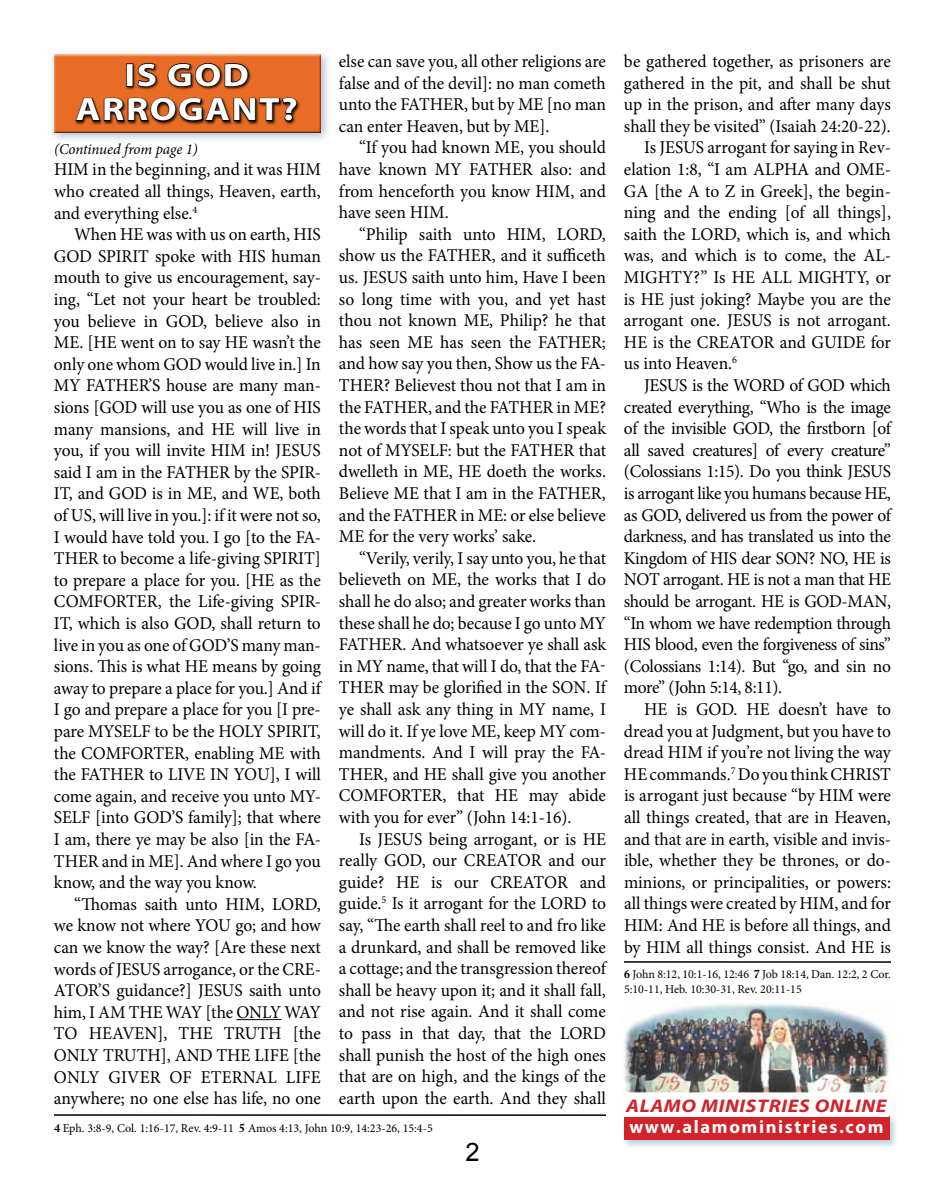
<style>
.page{position:relative;width:945px;height:1188px;background:#fff}
.page>*{position:absolute;margin:0;border:0;box-sizing:border-box;transform-origin:0 0}
.t1{font:700 32.4px/34.5px "Myriad Pro";letter-spacing:.045em;color:#fff;text-align:center;scale:1.16 1}
.t2{font:25.5px "Arial";color:#000}
.t3{font:700 18.3px "Myriad Pro";letter-spacing:.09em;color:#fff}
.t4{font:italic 700 18.3px "Myriad Pro";letter-spacing:.03em;color:#d2232a;scale:1.13 1}
.t5{font:18px/21.6px "Minion Pro";letter-spacing:-.005em;color:#000;text-align:justify}
.t6{font:18px "Minion Pro";letter-spacing:-.025em;color:#000}
.t7{font:italic 15px "Minion Pro";letter-spacing:-.01em;color:#000}
.t8{font:12px/14.4px "Minion Pro";color:#000}
.s1{font-family:"Adobe Caslon Pro";font-weight:700}
</style>
<div class="page">
<hr style="left:236px;top:1019px;width:45px;height:1px;background:#000">
<img style="left:623px;top:1003px;width:268px;height:89px">
<div style="left:622px;top:1115px;width:276px;height:34px;background:#33719f;opacity:.3"></div>
<div style="left:624px;top:1117px;width:266px;height:23px;background:#d2232a"></div>
<div style="left:624px;top:1098px;width:265px;height:19px;background:#fff"></div>
<hr style="left:54px;top:1114px;width:552px;height:2px;background:#000">
<div style="left:48px;top:49px;width:284px;height:95px;background:#25408f;opacity:.33"></div>
<div style="left:53px;top:51px;width:269px;height:82px;background:#f6f7fa"></div>
<div style="left:53px;top:53px;width:269px;height:80px;background:#000;opacity:.75"></div>
<div style="left:74px;top:62px;width:227px;height:63px;background:#000;opacity:.8"></div>
<svg style="left:74px;top:62px;width:224px;height:61px"></svg>
<hr style="left:624px;top:961px;width:267px;height:2px;background:#000">
<h1 class="t1" style="left:76px;top:57px;width:193px">IS GOD<br>ARROGANT?</h1>
<p class="t7" style="left:54px;top:139px;width:145px">(Continued from page 1)</p>
<p class="t5" style="left:54px;top:159px;width:268px">HIM in the beginning, and it was HIM who created all things, Heaven, earth, and everything else.<sup>4</sup></p>
<p class="t5" style="left:54px;top:224px;width:268px;text-align:left;text-indent:20px">When HE was with us on earth, HIS GOD SPIRIT spoke with HIS human mouth to give us encouragement, say&shy;ing, “Let not your heart be troubled: you believe in GOD, believe also in ME. [HE went on to say he wasn’t the only one whom GOD would live in.] In MY FATHER’S house are many man&shy;sions [GOD will use you as one of HIS many mansions, and HE will live in you, if you will invite HIM in! Jesus said I am in the FATHER by the SPIR-IT, and GOD is in me, and WE, both of us , will live in you.]: if it were not so, I would have told you. I go [to the FA-THER to become a life-giving SPIRIT] to prepare a place for you. [HE as the COMFORTER, the Life-giving SPIR-IT, which is also GOD, shall return to live in you as one of GOD’S many man&shy;sions. This is what HE means by going away to prepare a place for you.] And if I go and prepare a place for you [I pre&shy;pare MYSELF to be the HOLY SPIRIT, the COMFORTER, enabling ME with the FATHER to LIVE IN YOU], I will come again, and receive you unto MY-SELF [into GOD’S family]; that where I am, there ye may be also [in the FA-THER and in ME]. And where I go you know, and the way you know.</p>
<p class="t5" style="left:54px;top:893px;width:268px;text-indent:20px">“Thomas saith unto HIM, LORD, we know not where YOU go; and how can we know the way? [Are these next words of JESUS arrogance, or the CRE-ATOR’S guidance?] JESUS saith unto him, I AM THE WAY [the ONLY WAY TO HEAVEN], THE TRUTH [the ONLY TRUTH], AND THE LIFE [the ONLY GIVER OF eternal</p>
<p class="t5" style="left:54px;top:1066px;width:268px;text-align:right">LIFE<br>anywhere; no one else has life, no one</p>
<p class="t5" style="left:339px;top:51px;width:268px">else can save you, all other religions are false and of the devil]: no man cometh unto the FATHER, but by ME [no man can enter Heaven, but by ME].</p>
<p class="t5" style="left:339px;top:137px;width:269px;text-indent:20px">“If you had known ME, you should have known MY FATHER also: and from henceforth you know HIM, and have seen HIM.</p>
<p class="t5" style="left:339px;top:223px;width:269px;text-indent:20px">“Philip saith unto HIM, LORD, show us the FATHER, and it sufficeth us. JESUS saith unto him, Have I been so long time with you, and yet hast thou not known ME, Philip? he that has seen ME has seen the FATHER; and how say you then, Show us the FA-THER? Believest thou not that I am in the FATHER, and the FATHER in ME? the words that I speak unto you I speak not of MYSELF: but the FATHER that dwelleth in ME, HE doeth the works.<br>Believe ME that I am in the FATHER, and the FATHER in ME: or else believe ME for the very works’ sake.</p>
<p class="t5" style="left:339px;top:547px;width:269px;text-indent:20px">“Verily, verily, I say unto you, he that believeth on ME, the works that I do shall he do also; and greater works than these shall he do; because I go unto MY FATHER. And whatsoever ye shall ask in My name, that will I do, that the Fa&shy;ther</p>
<p class="t5" style="left:339px;top:677px;width:269px;text-indent:50px">may be glorified in the Son . If ye shall ask any thing in My name, I will do it. If ye love ME, keep MY com&shy;mandments. And I will pray the FA-THER, and HE shall give you another COMFORTER, that HE may abide with you for ever” (John 14:1-16).</p>
<p class="t5" style="left:339px;top:828px;width:269px;text-indent:20px">Is JESUS being arrogant, or is HE really GOD, our CREATOR and our guide? HE is our CREATOR and guide.<sup>5</sup> Is it arrogant for the LORD to say, “The earth shall reel to and fro like a drunkard, and shall be removed like a cottage; and the transgression thereof shall be heavy upon it; and it shall fall, and not rise again. And it shall come to pass in that day, that the LORD shall punish the host of the high ones that are on high, and the kings of the earth upon the earth. And they shall</p>
<p class="t8" style="left:54px;top:1121px;width:380px"><span class="s1">4</span> Eph. 3:8-9, Col. 1:16-17, Rev. 4:9-11 <span class="s1">5</span> Amos 4:13, John 10:9, 14:23-26, 15:4-5</p>
<h2 class="t2" style="left:465px;top:1135px;width:16px">2</h2>
<p class="t5" style="left:624px;top:51px;width:268px">be gathered together, as prisoners are</p>
<p class="t5" style="left:624px;top:72px;width:268px">gathered in the pit, and shall be shut</p>
<p class="t5" style="left:624px;top:94px;width:269px">up in the prison, and after many days</p>
<p class="t5" style="left:624px;top:115px;width:268px">shall they be visited” (Isaiah 24:20-22).</p>
<p class="t5" style="left:644px;top:137px;width:248px">Is JESUS arrogant for saying in Rev-</p>
<p class="t5" style="left:624px;top:159px;width:268px">elation 1:8, “I am ALPHA and OME-</p>
<p class="t5" style="left:624px;top:180px;width:268px">GA [the A to Z in Greek], the begin-</p>
<p class="t5" style="left:624px;top:202px;width:268px">ning and the ending [of all things],</p>
<p class="t5" style="left:624px;top:223px;width:268px">saith the LORD, which is, and which</p>
<p class="t5" style="left:624px;top:245px;width:268px">was, and which is to come, the AL-</p>
<p class="t5" style="left:624px;top:267px;width:268px">MIGHTY?” Is HE ALL MIGHTY, or</p>
<p class="t5" style="left:624px;top:288px;width:268px">is HE just joking? Maybe you are the</p>
<p class="t5" style="left:624px;top:310px;width:268px">arrogant one. JESUS is not arrogant.</p>
<p class="t5" style="left:624px;top:331px;width:269px">HE is the CREATOR and GUIDE for</p>
<p class="t5" style="left:624px;top:353px;width:115px">us into Heaven.<sup>6</sup></p>
<p class="t5" style="left:644px;top:375px;width:248px">JESUS is the WORD of GOD which</p>
<p class="t5" style="left:624px;top:396px;width:268px">created everything, “Who is the image</p>
<p class="t6" style="left:624px;top:416px;width:268px">of the invisible GOD, the firstborn [of</p>
<p class="t5" style="left:624px;top:439px;width:268px">all saved creatures] of every creature”</p>
<p class="t5" style="left:624px;top:461px;width:268px">(Colossians 1:15). Do you think JESUS</p>
<p class="t6" style="left:624px;top:481px;width:268px">is arrogant like you humans because HE,</p>
<p class="t6" style="left:624px;top:503px;width:268px">as GOD, delivered us from the power of</p>
<p class="t6" style="left:624px;top:524px;width:268px">darkness, and has translated us into the</p>
<p class="t6" style="left:624px;top:546px;width:268px">Kingdom of HIS dear SON? NO, HE is</p>
<p class="t6" style="left:624px;top:568px;width:269px">NOT arrogant. HE is not a man that HE</p>
<p class="t5" style="left:624px;top:591px;width:269px">should be arrogant. HE is GOD-MAN,</p>
<p class="t6" style="left:624px;top:611px;width:268px">“In whom we have redemption through</p>
<p class="t5" style="left:624px;top:634px;width:268px">HIS blood, even the forgiveness of sins”</p>
<p class="t6" style="left:624px;top:654px;width:268px">(Colossians 1:14). But “go, and sin no</p>
<p class="t6" style="left:624px;top:676px;width:160px">more” (John 5:14, 8:11).</p>
<p class="t5" style="left:644px;top:699px;width:248px">HE is GOD. HE doesn’t have to</p>
<p class="t5" style="left:624px;top:720px;width:269px">dread you at Judgment, but you have to</p>
<p class="t5" style="left:624px;top:742px;width:268px">dread Him if you’re not living the way</p>
<p class="t5" style="left:624px;top:763px;width:269px">HE commands.<sup>7</sup> Do you think CHRIST</p>
<p class="t5" style="left:624px;top:785px;width:269px">is arrogant just because “by HIM were</p>
<p class="t5" style="left:624px;top:807px;width:268px">all things created, that are in Heaven,</p>
<p class="t5" style="left:624px;top:828px;width:268px">and that are in earth, visible and invis-</p>
<p class="t5" style="left:624px;top:850px;width:269px">ible, whether they be thrones, or do-</p>
<p class="t5" style="left:624px;top:871px;width:268px">minions, or principalities, or powers:</p>
<p class="t5" style="left:624px;top:893px;width:269px">all things were created by HIM, and for</p>
<p class="t5" style="left:624px;top:915px;width:268px">HIM: And HE is before all things, and</p>
<p class="t5" style="left:624px;top:936px;width:269px">by HIM all things consist. And HE is</p>
<p class="t8" style="left:624px;top:967px;width:268px"><span class="s1">6</span> John 8:12, 10:1-16, 12:46 <span class="s1">7</span> Job 18:14, Dan. 12:2, 2 Cor.<br>5:10-11, Heb. 10:30-31, Rev. 20:11-15</p>
<p class="t4" style="left:626px;top:1094px;width:232px">ALAMO MINISTRIES ONLINE</p>
<p class="t3" style="left:629px;top:1115px;width:256px">www.alamoministries.com</p>
</div>
